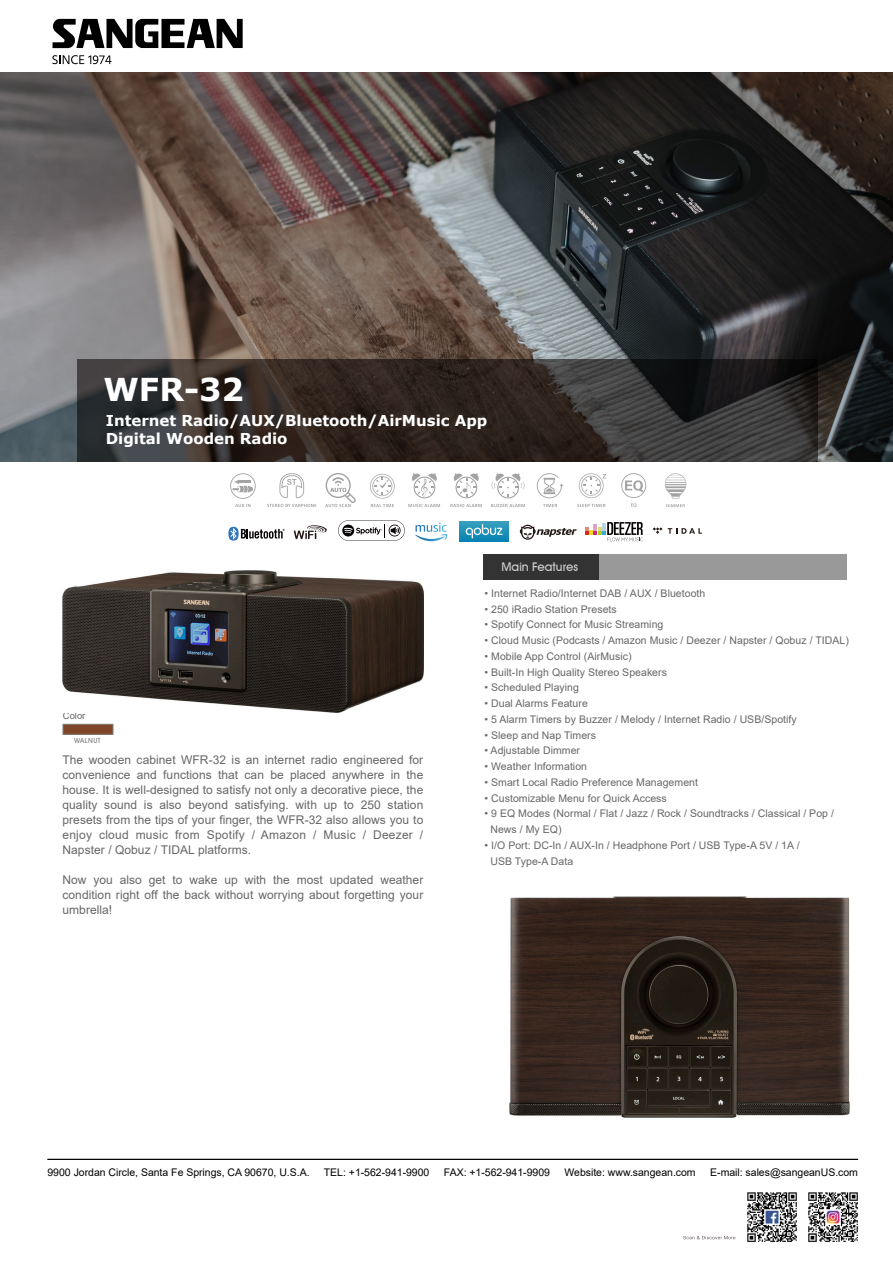
<style>
.page{position:relative;width:893px;height:1263px;background:#fff}
.page>*{position:absolute;margin:0;border:0;box-sizing:border-box;transform-origin:0 0}
.t1{font:700 31.5px "Verdana";color:#fff}
.t2{font:700 15px/18px "Verdana";color:#fff}
.t3{font:12px/15px "Arial";letter-spacing:.005em;color:#666;text-align:justify}
.t4{font:500 12px "Avant Garde IT Cby BT";color:#ccc}
.t5{font:10.5px/15.8px "Arial";letter-spacing:.005em;color:#666}
.t6{font:10.5px "Arial";color:#000}
.t7{font:9.45px "Arial";color:#666}
.t8{font:500 7.05px "Avant Garde IT Cby BT";letter-spacing:.05em;color:#7f7f7f}
</style>
<div class="page">
<img style="left:1px;top:72px;width:892px;height:389px">
<div style="left:483px;top:554px;width:115px;height:26px;background:#333"></div>
<div style="left:600px;top:554px;width:247px;height:26px;background:#999"></div>
<div style="left:63px;top:724px;width:50px;height:10px;background:#7f4629"></div>
<div style="left:63px;top:724px;width:50px;height:11px;border:1px solid #7f7f7f"></div>
<svg style="left:77px;top:359px;width:741px;height:102px;background:#322c29"></svg>
<img style="left:747px;top:1192px;width:50px;height:50px">
<img style="left:808px;top:1192px;width:50px;height:50px">
<svg style="left:683px;top:1236px;width:52px;height:3px"></svg>
<svg style="left:52px;top:19px;width:191px;height:29px"></svg>
<svg style="left:52px;top:55px;width:60px;height:9px"></svg>
<svg style="left:230px;top:473px;width:26px;height:34px"></svg>
<svg style="left:370px;top:474px;width:25px;height:33px"></svg>
<svg style="left:267px;top:504px;width:49px;height:3px"></svg>
<svg style="left:279px;top:473px;width:25px;height:25px"></svg>
<svg style="left:325px;top:473px;width:31px;height:34px"></svg>
<svg style="left:577px;top:504px;width:28px;height:3px"></svg>
<svg style="left:579px;top:473px;width:27px;height:25px"></svg>
<svg style="left:491px;top:504px;width:34px;height:3px"></svg>
<svg style="left:492px;top:473px;width:33px;height:25px"></svg>
<svg style="left:543px;top:504px;width:14px;height:3px"></svg>
<svg style="left:537px;top:473px;width:26px;height:25px"></svg>
<svg style="left:621px;top:473px;width:25px;height:34px"></svg>
<svg style="left:450px;top:504px;width:32px;height:3px"></svg>
<svg style="left:453px;top:473px;width:26px;height:25px"></svg>
<svg style="left:408px;top:504px;width:32px;height:3px"></svg>
<svg style="left:411px;top:473px;width:26px;height:25px"></svg>
<svg style="left:666px;top:504px;width:19px;height:3px"></svg>
<svg style="left:665px;top:473px;width:21px;height:25px"></svg>
<svg style="left:228px;top:527px;width:57px;height:14px"></svg>
<svg style="left:294px;top:525px;width:33px;height:14px"></svg>
<div style="left:460px;top:521px;width:49px;height:20px;background:linear-gradient(to bottom,#38a0bd,#0b85b3)"></div>
<svg style="left:466px;top:524px;width:37px;height:15px"></svg>
<svg style="left:520px;top:525px;width:57px;height:15px"></svg>
<svg style="left:668px;top:528px;width:34px;height:6px"></svg>
<svg style="left:653px;top:527px;width:9px;height:7px"></svg>
<svg style="left:585px;top:522px;width:58px;height:19px"></svg>
<svg style="left:338px;top:520px;width:67px;height:21px"></svg>
<img style="left:416px;top:522px;width:31px;height:10px">
<img style="left:415px;top:534px;width:33px;height:7px">
<img style="left:62px;top:570px;width:361px;height:142px">
<img style="left:509px;top:896px;width:340px;height:222px">
<hr style="left:47px;top:1159px;width:811px;height:1px;background:#000">
<h1 class="t1" style="left:103px;top:367px;width:142px">WFR-32</h1>
<h2 class="t2" style="left:106px;top:411px;width:383px">Internet Radio/AUX/Bluetooth/AirMusic App<br>Digital Wooden Radio</h2>
<p class="t7" style="left:63px;top:710px;width:24px">Color</p>
<p class="t8" style="left:74px;top:737px;width:28px">WALNUT</p>
<p class="t3" style="left:62px;top:752px;width:362px">The wooden cabinet WFR-32 is an internet radio engineered for convenience and functions that can be placed anywhere in the house. It is well-designed to satisfy not only a decorative piece, the quality sound is also beyond satisfying. with up to 250 station presets from the tips of your finger, the WFR-32 also allows you to enjoy cloud music from Spotify / Amazon / Music / Deezer / Napster / Qobuz / TIDAL platforms.</p>
<p class="t3" style="left:62px;top:872px;width:362px">Now you also get to wake up with the most updated weather condition right off the back without worrying about forgetting your umbrella!</p>
<p class="t4" style="left:501px;top:559px;width:78px">Main Features</p>
<p class="t5" style="left:484px;top:585px;width:222px">• Internet Radio/Internet DAB / AUX / Bluetooth</p>
<p class="t5" style="left:484px;top:601px;width:134px">• 250 iRadio Station Presets</p>
<p class="t5" style="left:484px;top:617px;width:180px">• Spotify Connect for Music Streaming</p>
<p class="t5" style="left:484px;top:632px;width:366px">• Cloud Music (Podcasts / Amazon Music / Deezer / Napster / Qobuz / TIDAL)</p>
<p class="t5" style="left:484px;top:648px;width:149px">• Mobile App Control (AirMusic)</p>
<p class="t5" style="left:484px;top:664px;width:184px">• Built-In High Quality Stereo Speakers</p>
<p class="t5" style="left:484px;top:680px;width:96px">• Scheduled Playing</p>
<p class="t5" style="left:484px;top:695px;width:105px">• Dual Alarms Feature</p>
<p class="t5" style="left:484px;top:711px;width:314px">• 5 Alarm Timers by Buzzer / Melody / Internet Radio / USB/Spotify</p>
<p class="t5" style="left:484px;top:727px;width:113px">• Sleep and Nap Timers</p>
<p class="t5" style="left:484px;top:743px;width:97px">• Adjustable Dimmer</p>
<p class="t5" style="left:484px;top:758px;width:104px">• Weather Information</p>
<p class="t5" style="left:484px;top:774px;width:215px">• Smart Local Radio Preference Management</p>
<p class="t5" style="left:484px;top:790px;width:184px">• Customizable Menu for Quick Access</p>
<p class="t5" style="left:490px;top:806px;width:345px;text-indent:-6px">• 9 EQ Modes (Normal / Flat / Jazz / Rock / Soundtracks / Classical / Pop /<br>News / My EQ)</p>
<p class="t5" style="left:490px;top:837px;width:311px;text-indent:-6px">• I/O Port: DC-In / AUX-In / Headphone Port / USB Type-A 5V / 1A /<br>USB Type-A Data</p>
<p class="t6" style="left:47px;top:1165px;width:264px">9900 Jordan Circle, Santa Fe Springs, CA 90670, U.S.A.</p>
<p class="t6" style="left:324px;top:1165px;width:107px">TEL: +1-562-941-9900</p>
<p class="t6" style="left:444px;top:1165px;width:108px">FAX: +1-562-941-9909</p>
<p class="t6" style="left:564px;top:1165px;width:133px">Website: www.sangean.com</p>
<p class="t6" style="left:710px;top:1165px;width:149px">E-mail: sales@sangeanUS.com</p>
</div>
